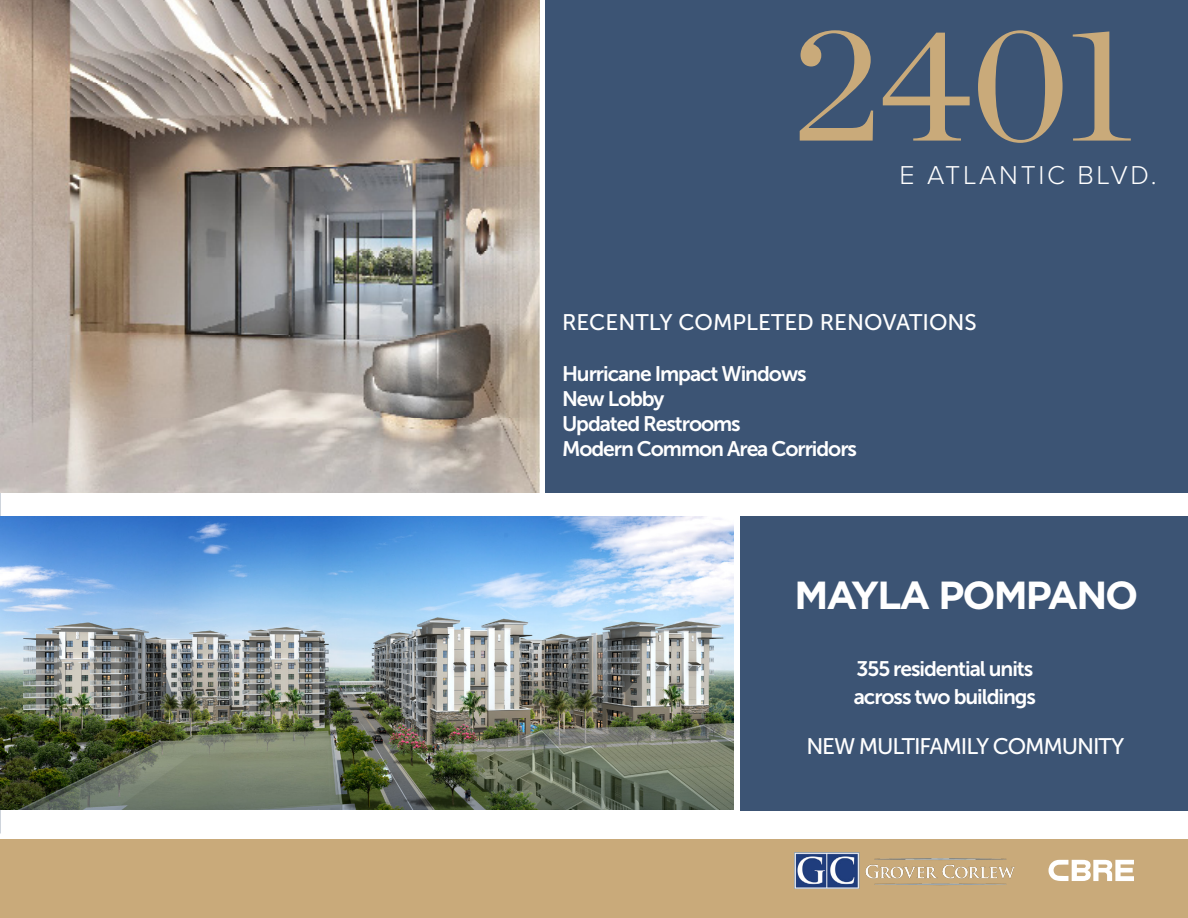
<style>
.page{position:relative;width:1188px;height:918px;background:#fff}
.page>*{position:absolute;margin:0;border:0;box-sizing:border-box;transform-origin:0 0}
.t1{font:163.65px "Chronicle Display";color:#c9aa7a}
.t2{font:700 39.15px "Gotham";letter-spacing:-.05em;color:#fff}
.t3{font:300 26.85px "Proxima Nova";letter-spacing:.1em;color:#fff}
.t4{font:22.5px "Museo Sans 500";color:#fff}
.t5{font:22.5px "Museo Sans 500";letter-spacing:-.05em;color:#fff}
.t6{font:21px/25.2px "Museo Sans 700";letter-spacing:-.05em;color:#fff}
</style>
<div class="page">
<div style="left:0;top:839px;width:1188px;height:79px;background:#c9aa7a"></div>
<div style="left:545px;top:0;width:643px;height:492px;background:#3c5474"></div>
<img style="left:795px;top:852px;width:220px;height:36px">
<svg style="left:1049px;top:860px;width:85px;height:21px"></svg>
<div style="left:741px;top:516px;width:447px;height:295px;background:#3c5474"></div>
<img style="left:0;top:516px;width:733px;height:294px">
<img style="left:0;top:0;width:539px;height:492px">
<h1 class="t1" style="left:791px;top:-42px;width:346px">2401</h1>
<p class="t3" style="left:900px;top:156px;width:259px">E ATLANTIC BLVD.</p>
<p class="t4" style="left:562px;top:310px;width:416px">RECENTLY COMPLETED RENOVATIONS</p>
<p class="t6" style="left:562px;top:361px;width:297px">Hurricane Impact Windows<br>New Lobby<br>Updated Restrooms<br>Modern Common Area Corridors</p>
<h2 class="t2" style="left:795px;top:569px;width:346px">MAYLA POMPANO</h2>
<p class="t6" style="left:854px;top:654px;width:184px;line-height:28.7px">355 residential units across two buildings</p>
<p class="t5" style="left:806px;top:734px;width:320px">NEW MULTIFAMILY COMMUNITY</p>
</div>
